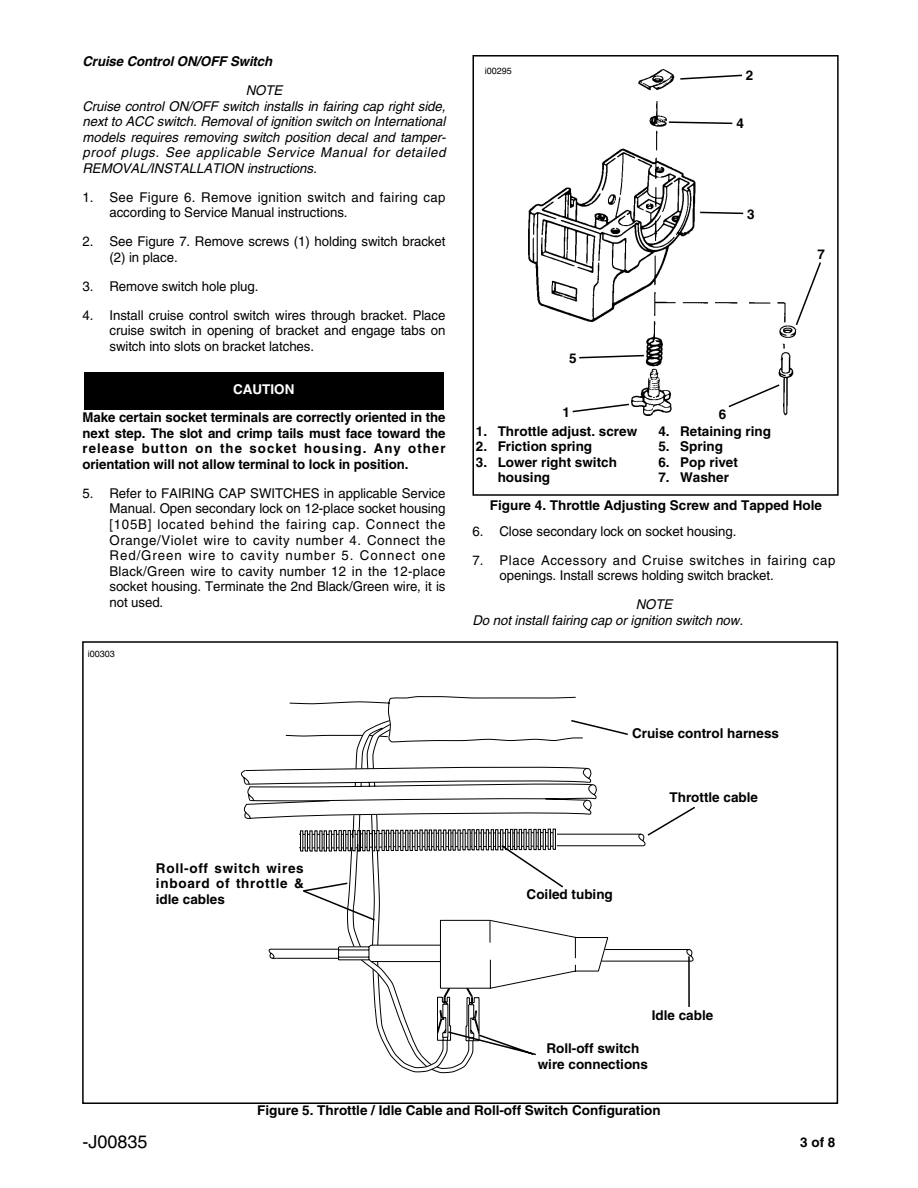
<style>
.page{position:relative;width:918px;height:1188px;background:#fff}
.page>*{position:absolute;margin:0;border:0;box-sizing:border-box;transform-origin:0 0}
.t1{font:18px "Helvetica";color:#000}
.t2{font:13.5px/15.6px "Helvetica";letter-spacing:-.005em;color:#000;text-align:justify}
.t3{font:700 13.5px/15.5px "Helvetica";color:#000;text-align:justify}
.t4{font:italic 13.5px/15.6px "Helvetica";letter-spacing:-.005em;color:#000}
.t5{font:13.5px/15.6px "Helvetica";letter-spacing:.02em;color:#000}
.t6{font:13.5px/15.5px "Helvetica";letter-spacing:.025em;color:#000}
.t7{font:italic 700 13.5px "Helvetica";letter-spacing:-.005em;color:#000}
.t8{font:700 13.5px "Helvetica";color:#fff}
.t9{font:9px "Helvetica";color:#000}
</style>
<div class="page">
<div style="left:84px;top:372px;width:360px;height:38px;background:#000"></div>
<img style="left:528px;top:69px;width:260px;height:347px">
<div style="left:472px;top:55px;width:367px;height:441px;border:2px solid #000"></div>
<div style="left:566px;top:352px;width:14px;height:14px;background:#fff"></div>
<div style="left:560px;top:406px;width:13px;height:14px;background:#fff"></div>
<div style="left:716px;top:408px;width:13px;height:14px;background:#fff"></div>
<div style="left:734px;top:116px;width:13px;height:15px;background:#fff"></div>
<svg style="left:571px;top:74px;width:173px;height:339px"></svg>
<div style="left:743px;top:69px;width:13px;height:14px;background:#fff"></div>
<svg style="left:578px;top:121px;width:243px;height:288px"></svg>
<div style="left:485px;top:65px;width:55px;height:13px;background:#fff"></div>
<div style="left:474px;top:425px;width:179px;height:69px;background:#fff"></div>
<div style="left:657px;top:424px;width:175px;height:70px;background:#fff"></div>
<svg style="left:289px;top:696px;width:287px;height:23px"></svg>
<div style="left:82px;top:641px;width:756px;height:463px;border:2px solid #000"></div>
<svg style="left:241px;top:719px;width:454px;height:354px"></svg>
<p class="t7" style="left:82px;top:56px;width:191px">Cruise Control ON/OFF Switch</p>
<p class="t4" style="left:82px;top:84px;width:365px;text-indent:163px">NOTE<br>Cruise control ON/OFF switch installs in fairing cap right side, next to ACC switch. Removal of ignition switch on International models requires removing switch position decal and tamper&shy;proof plugs. See applicable Service Manual for detailed REMOVAL/INSTALLATION instructions.</p>
<p class="t6" style="left:109px;top:191px;width:338px;text-indent:-27px">1. See Figure 6. Remove ignition switch and fairing cap according to Service Manual instructions.</p>
<p class="t2" style="left:109px;top:235px;width:337px;text-indent:-27px">2. See Figure 7. Remove screws (1) holding switch bracket (2) in place.</p>
<p class="t2" style="left:82px;top:280px;width:177px">3. Remove switch hole plug.</p>
<p class="t2" style="left:109px;top:309px;width:338px;text-indent:-27px">4. Install cruise control switch wires through bracket. Place cruise switch in opening of bracket and engage tabs on switch into slots on bracket latches.</p>
<p class="t8" style="left:233px;top:384px;width:63px">CAUTION</p>
<p class="t3" style="left:82px;top:411px;width:365px">Make certain socket terminals are correctly oriented in the next step. The slot and crimp tails must face toward the release button on the socket housing. Any other orientation will not allow terminal to lock in position.</p>
<p class="t2" style="left:109px;top:487px;width:338px;text-indent:-27px">5. Refer to FAIRING CAP SWITCHES in applicable Service Manual. Open secondary lock on 12-place socket housing [105B] located behind the fairing cap. Connect the Orange/Violet wire to cavity number 4. Connect the Red/Green wire to cavity number 5. Connect one Black/Green wire to cavity number 12 in the 12-place socket housing. Terminate the 2nd Black/Green wire, it is not used.</p>
<p class="t9" style="left:88px;top:650px;width:29px">i00303</p>
<p class="t9" style="left:485px;top:68px;width:29px">i00295</p>
<p class="t3" style="left:746px;top:69px;width:9px">2</p>
<p class="t3" style="left:737px;top:116px;width:9px">4</p>
<p class="t3" style="left:747px;top:208px;width:9px">3</p>
<p class="t3" style="left:818px;top:248px;width:9px">7</p>
<p class="t3" style="left:569px;top:352px;width:9px">5</p>
<p class="t3" style="left:563px;top:406px;width:9px">1</p>
<p class="t3" style="left:719px;top:408px;width:9px">6</p>
<p class="t3" style="left:476px;top:425px;width:163px">1. Throttle adjust. screw</p>
<p class="t3" style="left:476px;top:440px;width:118px">2. Friction spring</p>
<p class="t3" style="left:498px;top:456px;width:121px;text-indent:-22px">3. Lower right switch housing</p>
<p class="t3" style="left:658px;top:424px;width:114px">4. Retaining ring</p>
<p class="t3" style="left:658px;top:440px;width:66px">5. Spring</p>
<p class="t3" style="left:658px;top:456px;width:81px">6. Pop rivet</p>
<p class="t3" style="left:658px;top:471px;width:72px">7. Washer</p>
<p class="t3" style="left:490px;top:499px;width:334px">Figure 4. Throttle Adjusting Screw and Tapped Hole</p>
<p class="t2" style="left:472px;top:524px;width:265px">6. Close secondary lock on socket housing.</p>
<p class="t5" style="left:499px;top:553px;width:338px;text-indent:-27px">7. Place Accessory and Cruise switches in fairing cap openings. Install screws holding switch bracket.</p>
<p class="t4" style="left:472px;top:598px;width:272px;text-indent:163px">NOTE<br>Do not install fairing cap or ignition switch now.</p>
<p class="t3" style="left:156px;top:862px;width:149px">Roll-off switch wires inboard of throttle &amp; idle cables</p>
<p class="t3" style="left:632px;top:727px;width:149px">Cruise control harness</p>
<p class="t3" style="left:670px;top:791px;width:90px">Throttle cable</p>
<p class="t3" style="left:527px;top:888px;width:88px">Coiled tubing</p>
<p class="t3" style="left:652px;top:1009px;width:63px">Idle cable</p>
<p class="t3" style="left:538px;top:1042px;width:112px;text-align:center">Roll-off switch wire connections</p>
<h1 class="t1" style="left:82px;top:1135px;width:67px">-J00835</h1>
<p class="t3" style="left:257px;top:1104px;width:405px">Figure 5. Throttle / Idle Cable and Roll-off Switch Configuration</p>
<p class="t3" style="left:800px;top:1136px;width:37px">3 of 8</p>
</div>
